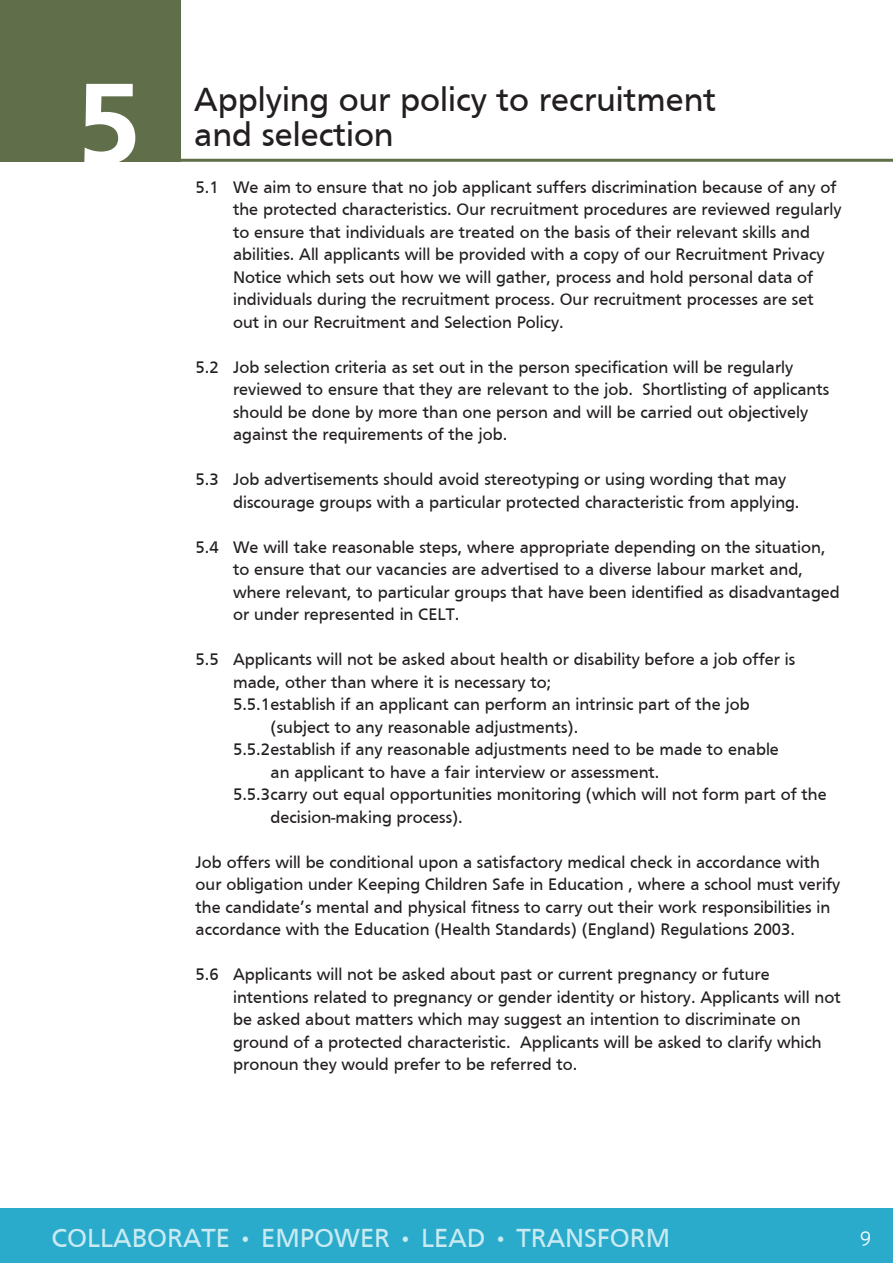
<style>
.page{position:relative;width:893px;height:1263px;background:#fff}
.page>*{position:absolute;margin:0;border:0;box-sizing:border-box;transform-origin:0 0}
.t1{font:700 119.85px "Frutiger";color:#fff}
.Headings{font:34.5px "Frutiger";color:#231f20}
.t2{font:27px "Frutiger";color:#caeaf2}
.t3{font:300 19.5px "Aller";color:#fff}
.t4{font:17.25px/22.5px "Frutiger";color:#231f20}
</style>
<div class="page">
<div style="left:0;top:1209px;width:893px;height:54px;background:#2babcc"></div>
<hr style="left:181px;top:159px;width:712px;height:3px;background:#606e49">
<div style="left:0;top:0;width:180px;height:162px;background:#606e49"></div>
<p class="t1" style="left:76px;top:54px;width:66px">5</p>
<p class="Headings" style="left:194px;top:80px;width:523px">Applying our policy to recruitment</p>
<p class="Headings" style="left:194px;top:114px;width:201px">and selection</p>
<p class="t4" style="left:233px;top:175px;width:610px;text-indent:-38px">5.1 We aim to ensure that no job applicant suffers discrimination because of any of the protected characteristics. Our recruitment procedures are reviewed regularly to ensure that individuals are treated on the basis of their relevant skills and abilities. All applicants will be provided with a copy of our Recruitment Privacy Notice which sets out how we will gather, process and hold personal data of individuals during the recruitment process. Our recruitment processes are set out in our Recruitment and Selection Policy.</p>
<p class="t4" style="left:233px;top:355px;width:598px;text-indent:-38px">5.2 Job selection criteria as set out in the person specification will be regularly reviewed to ensure that they are relevant to the job. Shortlisting of applicants should be done by more than one person and will be carried out objectively against the requirements of the job.</p>
<p class="t4" style="left:233px;top:468px;width:568px;text-indent:-38px">5.3 Job advertisements should avoid stereotyping or using wording that may discourage groups with a particular protected characteristic from applying.</p>
<p class="t4" style="left:233px;top:535px;width:608px;text-indent:-38px">5.4 We will take reasonable steps, where appropriate depending on the situation, to ensure that our vacancies are advertised to a diverse labour market and, where relevant, to particular groups that have been identified as disadvantaged or under represented in CELT.</p>
<p class="t4" style="left:233px;top:648px;width:564px;text-indent:-38px">5.5 Applicants will not be asked about health or disability before a job offer is made, other than where it is necessary to;</p>
<p class="t4" style="left:271px;top:693px;width:481px;text-indent:-38px">5.5.1establish if an applicant can perform an intrinsic part of the job (subject to any reasonable adjustments).</p>
<p class="t4" style="left:271px;top:738px;width:510px;text-indent:-38px">5.5.2establish if any reasonable adjustments need to be made to enable an applicant to have a fair interview or assessment.</p>
<p class="t4" style="left:271px;top:783px;width:558px;text-indent:-38px">5.5.3carry out equal opportunities monitoring (which will not form part of the decision-making process).</p>
<p class="t4" style="left:196px;top:850px;width:646px">Job offers will be conditional upon a satisfactory medical check in accordance with our obligation under Keeping Children Safe in Education , where a school must verify the candidate’s mental and physical fitness to carry out their work responsibilities in accordance with the Education (Health Standards) (England) Regulations 2003.</p>
<p class="t4" style="left:233px;top:963px;width:609px;text-indent:-38px">5.6 Applicants will not be asked about past or current pregnancy or future intentions related to pregnancy or gender identity or history. Applicants will not be asked about matters which may suggest an intention to discriminate on ground of a protected characteristic. Applicants will be asked to clarify which pronoun they would prefer to be referred to.</p>
<p class="t2" style="left:52px;top:1222px;width:620px">COLLABORATE • EMPOWER • LEAD • TRANSFORM</p>
<p class="t3" style="left:860px;top:1225px;width:13px">9</p>
</div>
